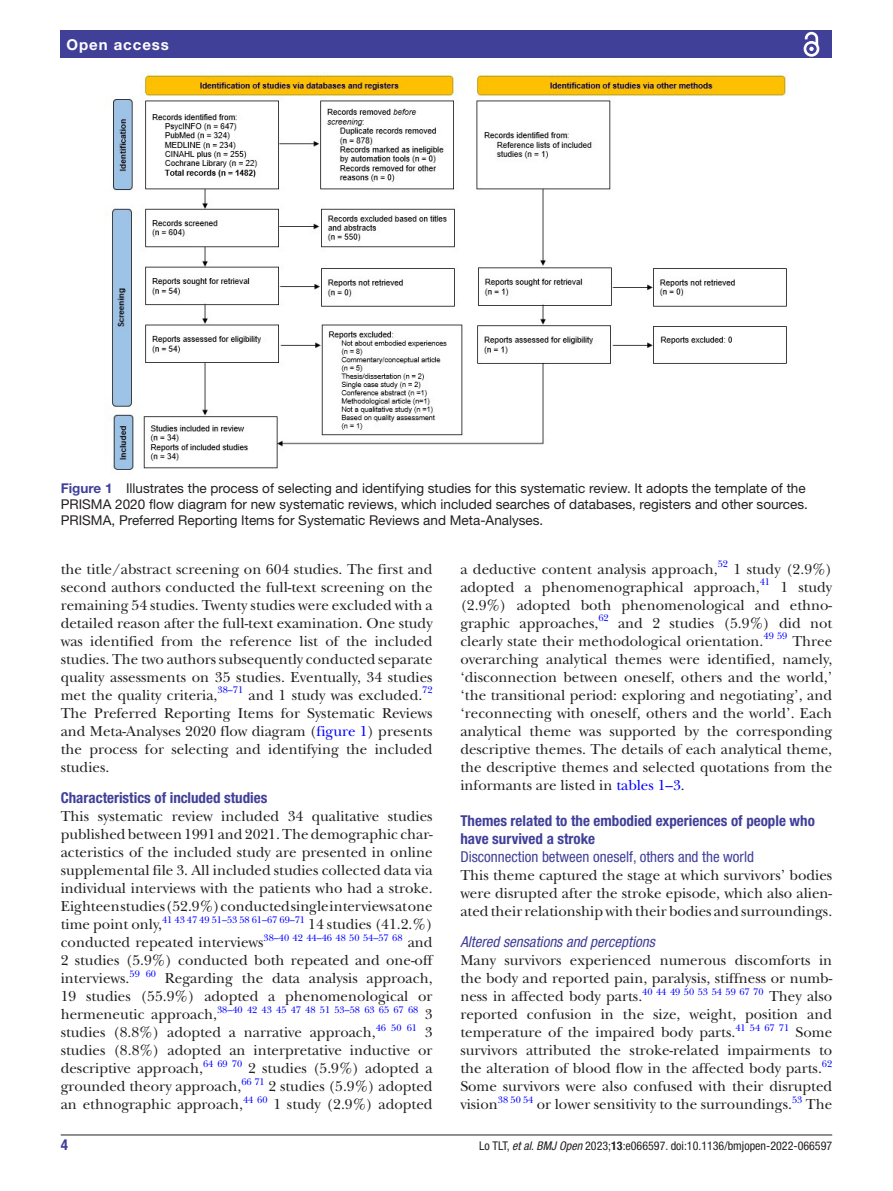
<style>
.page{position:relative;width:893px;height:1191px;background:#fff}
.page>*{position:absolute;margin:0;border:0;box-sizing:border-box;transform-origin:0 0}
.t1{font:15px/18px "New Baskerville";color:#231f20;text-align:justify}
.t2{font:700 condensed 15px/18px "Helvetica Neue LT Std";color:#414099}
.t3{font:condensed 15px "Helvetica Neue LT Std";color:#414099}
.t4{font:italic condensed 15px "Helvetica Neue LT Std";color:#414099}
.t5{font:700 15px "Helvetica Neue LT Std";letter-spacing:.065em;color:#fff}
.t6{font:13.5px/16.2px "Helvetica Neue LT Std";color:#231f20}
.t7{font:condensed 12px "Helvetica Neue LT Std";color:#231f20}
.t8{font:9.9px "New Baskerville";color:#00f}
.s1{font-weight:700;color:#414099}
.s2{color:#00f}
.s3{font-size:15px;color:#231f20}
.s4{font-style:italic}
.s5{font-weight:700}
</style>
<div class="page">
<hr style="left:61px;top:1134px;width:771px;height:1px;background:#231f20">
<div style="left:61px;top:31px;width:771px;height:27px;background:#414099"></div>
<svg style="left:803px;top:31px;width:17px;height:26px"></svg>
<img style="left:106px;top:73px;width:681px;height:397px">
<p class="t5" style="left:66px;top:35px;width:104px">Open access</p>
<p class="t6" style="left:61px;top:479px;width:749px"><span class="s1">Figure 1</span> Illustrates the process of selecting and identifying studies for this systematic review. It adopts the template of the<br>PRISMA 2020 flow diagram for new systematic reviews, which included searches of databases, registers and other sources.<br>PRISMA, Preferred Reporting Items for Systematic Reviews and Meta-Analyses.</p>
<p class="t1" style="left:61px;top:560px;width:373px">the title/abstract screening on 604 studies. The first and second authors conducted the full-text screening on the remaining 54 studies. Twenty studies were excluded with a detailed reason after the full-text examination. One study was identified from the reference list of the included studies. The two authors subsequently conducted separate quality assessments on 35 studies. Eventually, 34 studies met the quality criteria,</p>
<p class="t1" style="left:248px;top:686px;width:175px">and 1 study was excluded.</p>
<p class="t8" style="left:422px;top:684px;width:12px">72</p>
<p class="t1" style="left:61px;top:704px;width:373px">The Preferred Reporting Items for Systematic Reviews and Meta-Analyses 2020 flow diagram (<span class="s2">figure 1</span>) presents the process for selecting and identifying the included studies.</p>
<p class="t2" style="left:61px;top:788px;width:208px">Characteristics of included studies</p>
<p class="t1" style="left:61px;top:807px;width:373px">This systematic review included 34 qualitative studies published between 1991 and 2021. The demographic char&shy;acteristics of the included study are presented in online supplemental file 3. All included studies collected data via individual interviews with the patients who had a stroke.<br>Eighteen studies (52.9%) conducted single interviews at one</p>
<p class="t8" style="left:61px;top:913px;width:246px"><span class="s3">time point only,</span>41 43 47 49 51–53 58 61–67 69–71</p>
<p class="t1" style="left:308px;top:915px;width:126px">14 studies (41.2.%)</p>
<p class="t1" style="left:61px;top:933px;width:204px">conducted repeated interviews</p>
<p class="t8" style="left:264px;top:931px;width:140px">38–40 42 44–46 48 50 54–57 68</p>
<p class="t8" style="left:218px;top:684px;width:27px">38–71</p>
<p class="t1" style="left:61px;top:933px;width:373px;text-indent:347px">and 2 studies (5.9%) conducted both repeated and one-off interviews.</p>
<p class="t8" style="left:130px;top:967px;width:28px">59 60</p>
<p class="t1" style="left:61px;top:969px;width:373px;text-indent:104px">Regarding the data analysis approach, 19 studies (55.9%) adopted a phenomenological or hermeneutic approach,</p>
<p class="t8" style="left:217px;top:1003px;width:203px">38–40 42 43 45 47 48 51 53–58 63 65 67 68</p>
<p class="t1" style="left:425px;top:1005px;width:9px">3</p>
<p class="t1" style="left:61px;top:1023px;width:316px">studies (8.8%) adopted a narrative approach,</p>
<p class="t8" style="left:376px;top:1021px;width:43px">46 50 61</p>
<p class="t1" style="left:61px;top:1023px;width:373px;text-indent:364px">3 studies (8.8%) adopted an interpretative inductive or descriptive approach,</p>
<p class="t8" style="left:203px;top:1057px;width:41px">64 69 70</p>
<p class="t1" style="left:248px;top:1059px;width:186px">2 studies (5.9%) adopted a</p>
<p class="t1" style="left:61px;top:1077px;width:182px">grounded theory approach,</p>
<p class="t8" style="left:241px;top:1075px;width:25px">66 71</p>
<p class="t1" style="left:268px;top:1077px;width:166px">2 studies (5.9%) adopted</p>
<p class="t1" style="left:61px;top:1095px;width:184px">an ethnographic approach,</p>
<p class="t8" style="left:243px;top:1093px;width:26px">44 60</p>
<p class="t1" style="left:273px;top:1095px;width:161px">1 study (2.9%) adopted</p>
<p class="t1" style="left:460px;top:560px;width:259px">a deductive content analysis approach,</p>
<p class="t8" style="left:718px;top:558px;width:12px">52</p>
<p class="t1" style="left:460px;top:560px;width:373px;text-indent:273px">1 study (2.9%) adopted a phenomenographical approach,</p>
<p class="t8" style="left:760px;top:576px;width:12px">41</p>
<p class="t1" style="left:460px;top:578px;width:373px;text-indent:320px">1 study (2.9%) adopted both phenomenological and ethno&shy;graphic approaches,</p>
<p class="t8" style="left:598px;top:612px;width:12px">62</p>
<p class="t1" style="left:460px;top:614px;width:373px;text-indent:158px">and 2 studies (5.9%) did not clearly state their methodological orientation.</p>
<p class="t8" style="left:763px;top:630px;width:25px">49 59</p>
<p class="t1" style="left:460px;top:632px;width:373px;text-indent:332px">Three overarching analytical themes were identified, namely, ‘disconnection between oneself, others and the world,’ ‘the transitional period: exploring and negotiating’, and ‘reconnecting with oneself, others and the world’. Each analytical theme was supported by the corresponding descriptive themes. The details of each analytical theme, the descriptive themes and selected quotations from the informants are listed in <span class="s2">tables 1–3</span>.</p>
<p class="t2" style="left:460px;top:811px;width:356px">Themes related to the embodied experiences of people who have survived a stroke</p>
<p class="t3" style="left:460px;top:847px;width:295px">Disconnection between oneself, others and the world</p>
<p class="t1" style="left:460px;top:866px;width:373px">This theme captured the stage at which survivors’ bodies were disrupted after the stroke episode, which also alien&shy;ated their relationship with their bodies and surroundings.</p>
<p class="t4" style="left:460px;top:933px;width:196px">Altered sensations and perceptions</p>
<p class="t1" style="left:460px;top:951px;width:373px">Many survivors experienced numerous discomforts in the body and reported pain, paralysis, stiffness or numb&shy;ness in affected body parts.</p>
<p class="t8" style="left:642px;top:985px;width:191px">40 44 49 50 53 54 59 67 70 <span class="s3">They also</span></p>
<p class="t1" style="left:460px;top:1005px;width:373px">reported confusion in the size, weight, position and temperature of the impaired body parts.</p>
<p class="t8" style="left:735px;top:1021px;width:55px">41 54 67 71</p>
<p class="t1" style="left:460px;top:1023px;width:373px;text-indent:335px">Some survivors attributed the stroke-related impairments to the alteration of blood flow in the affected body parts.</p>
<p class="t8" style="left:822px;top:1057px;width:12px">62</p>
<p class="t1" style="left:460px;top:1077px;width:373px">Some survivors were also confused with their disrupted vision</p>
<p class="t8" style="left:498px;top:1093px;width:37px">38 50 54</p>
<p class="t1" style="left:537px;top:1095px;width:257px">or lower sensitivity to the surroundings.</p>
<p class="t8" style="left:792px;top:1093px;width:12px">53</p>
<p class="t1" style="left:806px;top:1095px;width:28px">The</p>
<p class="t2" style="left:61px;top:1135px;width:9px">4</p>
<p class="t7" style="left:479px;top:1138px;width:355px">Lo TLT, <span class="s4">et al</span>. <span class="s4">BMJ Open</span> 2023;<span class="s5">13</span>:e066597. doi:10.1136/bmjopen-2022-066597</p>
</div>
